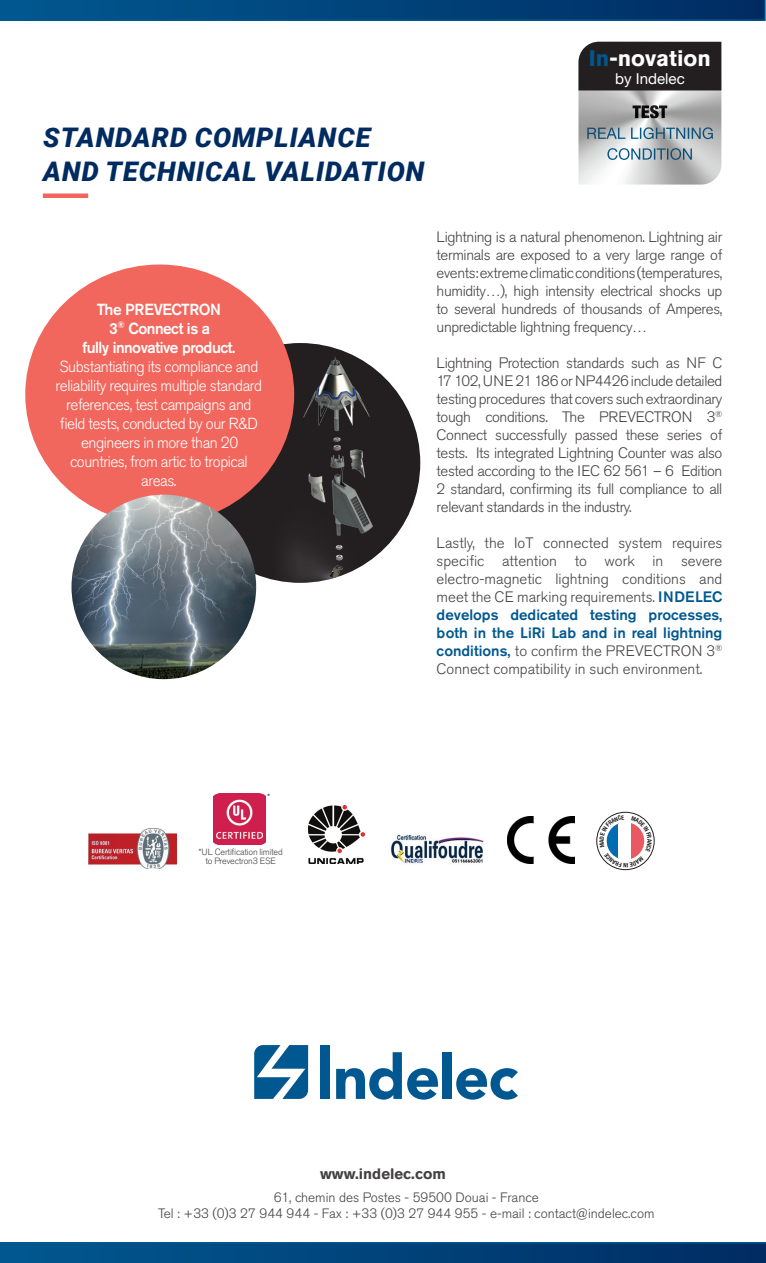
<style>
.page{position:relative;width:766px;height:1263px;background:#fff}
.page>*{position:absolute;margin:0;border:0;box-sizing:border-box;transform-origin:0 0}
.t1{font:italic 900 27px "Roboto";letter-spacing:.035em;color:#002b61}
.t2{font:700 22.2px "Akzidenz Grotesk Pro";color:#fff}
.Style_de_paragraphe{font:300 15.9px/19px "Akzidenz Grotesk Pro";letter-spacing:-.03em;color:#fff;text-align:center;scale:.96 1}
.t3{font:15.15px "Helvetica Neue LT Std";color:#fff}
.Style_de_paragraphe-2{font:300 15px/18px "Akzidenz Grotesk Pro";letter-spacing:-.025em;color:#444141;text-align:justify}
.t4{font:700 15px "Akzidenz Grotesk Pro";color:#444141}
.Style_de_paragraphe-3{font:300 13.5px "Akzidenz Grotesk Pro";color:#444141}
.Style_de_paragraphe-4{font:300 9px "Akzidenz Grotesk Pro";letter-spacing:-.025em;color:#444141}
.Style_de_paragraphe-5{font:300 9px "Akzidenz Grotesk Pro";color:#231f20}
.t5{font:700 condensed 6px "Helvetica Neue";color:#231f20}
.s1{color:#015890}
.s2{font-weight:500}
.s3{font-weight:500;color:#015890}
</style>
<div class="page">
<svg style="left:0;top:0;width:765px;height:21px;background:#00447b"></svg>
<svg style="left:0;top:1242px;width:765px;height:21px;background:#00447b"></svg>
<div style="left:43px;top:193px;width:45px;height:5px;background:#f1665d"></div>
<div style="left:180px;top:343px;width:240px;height:240px;background:#231f20;border-radius:50%"></div>
<img style="left:271px;top:345px;width:135px;height:238px">
<div style="left:25px;top:264px;width:269px;height:260px;background:#f1665d;border-radius:50%"></div>
<img style="left:71px;top:495px;width:185px;height:184px;border-radius:92px">
<div style="left:320px;top:1045px;width:9px;height:54px;background:#015890"></div>
<svg style="left:336px;top:1052px;width:102px;height:48px"></svg>
<div style="left:442px;top:1052px;width:9px;height:47px;background:#015890"></div>
<svg style="left:456px;top:1068px;width:61px;height:32px"></svg>
<svg style="left:254px;top:1045px;width:54px;height:54px"></svg>
<img style="left:308px;top:805px;width:57px;height:59px">
<img style="left:508px;top:816px;width:66px;height:48px">
<img style="left:89px;top:828px;width:87px;height:41px">
<img style="left:391px;top:834px;width:93px;height:30px">
<svg style="left:596px;top:812px;width:58px;height:58px"></svg>
<div style="left:596px;top:812px;width:58px;height:58px;border:1px solid #231f20;border-radius:50%"></div>
<img style="left:214px;top:793px;width:51px;height:51px">
<img style="left:578px;top:90px;width:129px;height:95px">
<div style="left:578px;top:42px;width:143px;height:48px;background:#231f20"></div>
<img style="left:632px;top:105px;width:35px;height:13px">
<img style="left:712px;top:127px;width:1px;height:12px">
<img style="left:587px;top:127px;width:125px;height:12px">
<img style="left:691px;top:148px;width:2px;height:12px">
<img style="left:607px;top:148px;width:84px;height:12px">
<svg style="left:599px;top:815px;width:52px;height:52px"></svg>
<p class="t1" style="left:43px;top:118px;width:328px">STANDARD COMPLIANCE</p>
<p class="t1" style="left:43px;top:152px;width:382px">AND TECHNICAL VALIDATION</p>
<p class="t2" style="left:588px;top:43px;width:123px"><span class="s1">In</span>-novation</p>
<p class="t3" style="left:615px;top:69px;width:71px">by Indelec</p>
<p class="Style_de_paragraphe" style="left:56px;top:299px;width:216px"><span class="s2">The PREVECTRON<br>3</span><sup>®</sup> <span class="s2">Connect is a<br>fully innovative product.<br></span>Substantiating its compliance and reliability requires multiple standard references, test campaigns and field tests, conducted by our R&amp;D engineers in more than 20 countries, from artic to tropical areas.</p>
<p class="Style_de_paragraphe-2" style="left:436px;top:227px;width:287px">Lightning is a natural phenomenon. Lightning air terminals are exposed to a very large range of events: extreme climatic conditions (temperatures, humidity…), high intensity electrical shocks up to several hundreds of thousands of Amperes, unpredictable lightning frequency…</p>
<p class="Style_de_paragraphe-2" style="left:436px;top:353px;width:287px">Lightning Protection standards such as NF C 17 102, UNE 21 186 or NP4426 include detailed testing procedures that covers such extraordinary tough conditions. The PREVECTRON 3<sup>® </sup>Connect successfully passed these series of tests. Its integrated Lightning Counter was also tested according to the IEC 62 561 – 6 Edition 2 standard, confirming its full compliance to all relevant standards in the industry.</p>
<p class="Style_de_paragraphe-2" style="left:436px;top:533px;width:287px">Lastly, the IoT connected system requires specific attention to work in severe electro-magnetic lightning conditions and meet the CE marking requirements. <span class="s3">INDELEC develops dedicated testing processes, both in the LiRi Lab and in real lightning conditions,</span> to confirm the PREVECTRON 3<sup>® </sup>Connect compatibility in such environment.</p>
<p class="Style_de_paragraphe-5" style="left:267px;top:791px;width:5px">*</p>
<p class="Style_de_paragraphe-4" style="left:198px;top:846px;width:86px">*UL Certification limited</p>
<p class="Style_de_paragraphe-4" style="left:205px;top:855px;width:72px">to Prevectron3 ESE</p>
<p class="t5" style="left:596px;top:843px;width:5px;rotate:-90deg">A</p>
<p class="t4" style="left:320px;top:1164px;width:127px">www.indelec.com</p>
<p class="Style_de_paragraphe-3" style="left:274px;top:1188px;width:266px">61, chemin des Postes - 59500 Douai - France</p>
<p class="Style_de_paragraphe-3" style="left:158px;top:1205px;width:497px">Tel : +33 (0)3 27 944 944 - Fax : +33 (0)3 27 944 955 - e-mail : contact@indelec.com</p>
</div>
